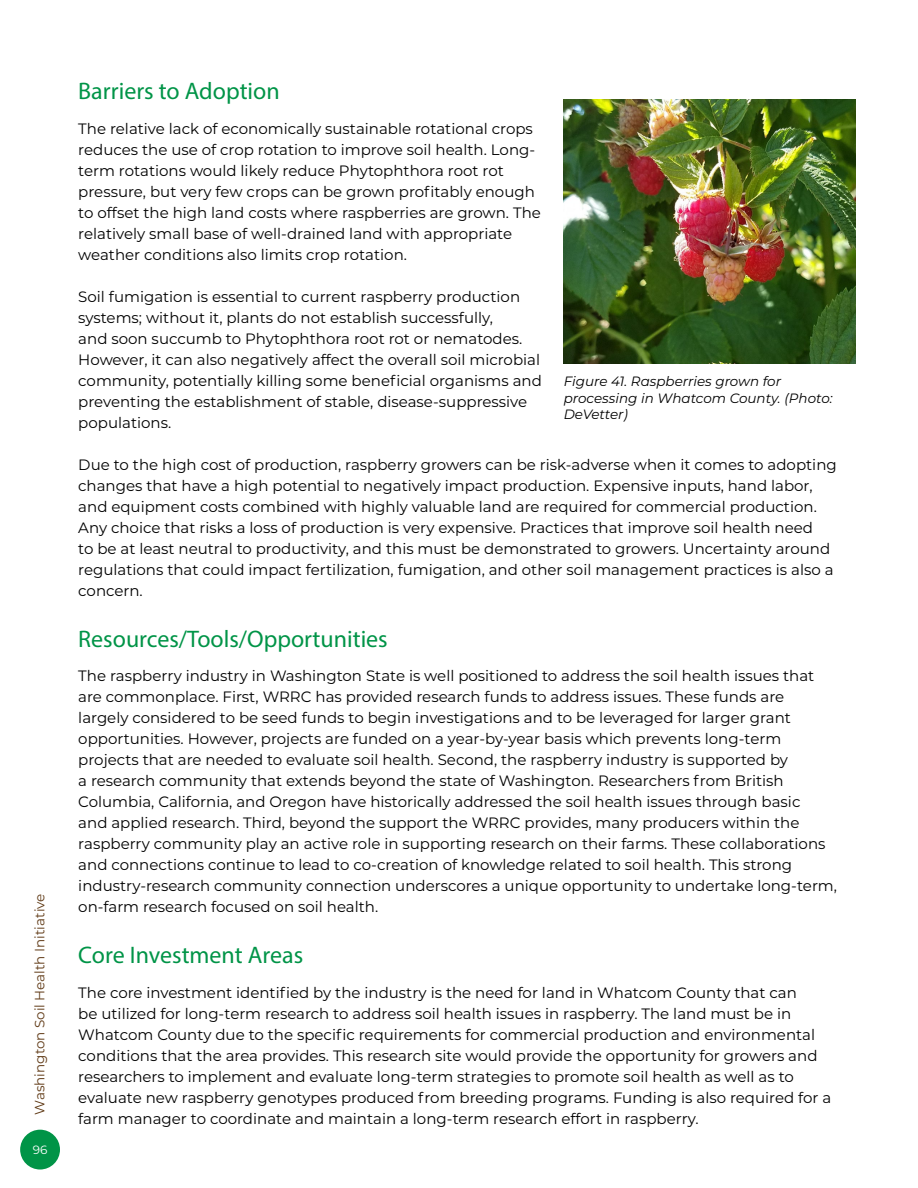
<style>
.page{position:relative;width:918px;height:1188px;background:#fff}
.page>*{position:absolute;margin:0;border:0;box-sizing:border-box;transform-origin:0 0}
.Heading_2{font:24px "Myriad Pro";color:#009447}
.t1{font:15px/21px "Montserrat";color:#000}
.Annotation_text{font:italic 13.5px/16.2px "Montserrat";color:#000}
.t2{font:13.5px "Montserrat";color:#603a16}
.t3{font:12px "Montserrat";color:#fff}
</style>
<div class="page">
<img style="left:564px;top:99px;width:291px;height:264px">
<div style="left:20px;top:1130px;width:40px;height:40px;background:#009447;border-radius:50%"></div>
<p class="t2" style="left:31px;top:1114px;width:222px;rotate:-90deg">Washington Soil Health Initiative</p>
<p class="t3" style="left:33px;top:1141px;width:16px">96</p>
<p class="Heading_2" style="left:78px;top:76px;width:203px">Barriers to Adoption</p>
<p class="t1" style="left:78px;top:117px;width:464px">The relative lack of economically sustainable rotational crops reduces the use of crop rotation to improve soil health. Long&shy;term rotations would likely reduce Phytophthora root rot pressure, but very few crops can be grown profitably enough to offset the high land costs where raspberries are grown. The relatively small base of well-drained land with appropriate weather conditions also limits crop rotation.</p>
<p class="t1" style="left:78px;top:285px;width:465px">Soil fumigation is essential to current raspberry production systems; without it, plants do not establish successfully,<br>and soon succumb to Phytophthora root rot or nematodes.<br>However, it can also negatively affect the overall soil microbial community, potentially killing some beneficial organisms and preventing the establishment of stable, disease-suppressive populations.</p>
<p class="t1" style="left:78px;top:453px;width:760px">Due to the high cost of production, raspberry growers can be risk-adverse when it comes to adopting changes that have a high potential to negatively impact production. Expensive inputs, hand labor, and equipment costs combined with highly valuable land are required for commercial production.<br>Any choice that risks a loss of production is very expensive. Practices that improve soil health need<br>to be at least neutral to productivity, and this must be demonstrated to growers. Uncertainty around regulations that could impact fertilization, fumigation, and other soil management practices is also a concern.</p>
<p class="Heading_2" style="left:78px;top:624px;width:311px">Resources/Tools/Opportunities</p>
<p class="t1" style="left:78px;top:665px;width:760px">The raspberry industry in Washington State is well positioned to address the soil health issues that are commonplace. First, WRRC has provided research funds to address issues. These funds are largely considered to be seed funds to begin investigations and to be leveraged for larger grant opportunities. However, projects are funded on a year-by-year basis which prevents long-term projects that are needed to evaluate soil health. Second, the raspberry industry is supported by<br>a research community that extends beyond the state of Washington. Researchers from British Columbia, California, and Oregon have historically addressed the soil health issues through basic<br>and applied research. Third, beyond the support the WRRC provides, many producers within the raspberry community play an active role in supporting research on their farms. These collaborations and connections continue to lead to co-creation of knowledge related to soil health. This strong industry-research community connection underscores a unique opportunity to undertake long-term, on-farm research focused on soil health.</p>
<p class="Heading_2" style="left:78px;top:940px;width:226px">Core Investment Areas</p>
<p class="t1" style="left:78px;top:981px;width:755px">The core investment identified by the industry is the need for land in Whatcom County that can<br>be utilized for long-term research to address soil health issues in raspberry. The land must be in Whatcom County due to the specific requirements for commercial production and environmental conditions that the area provides. This research site would provide the opportunity for growers and researchers to implement and evaluate long-term strategies to promote soil health as well as to evaluate new raspberry genotypes produced from breeding programs. Funding is also required for a farm manager to coordinate and maintain a long-term research effort in raspberry.</p>
<p class="Annotation_text" style="left:564px;top:373px;width:270px">Figure 41. Raspberries grown for processing in Whatcom County. (Photo:<br>DeVetter)</p>
</div>
